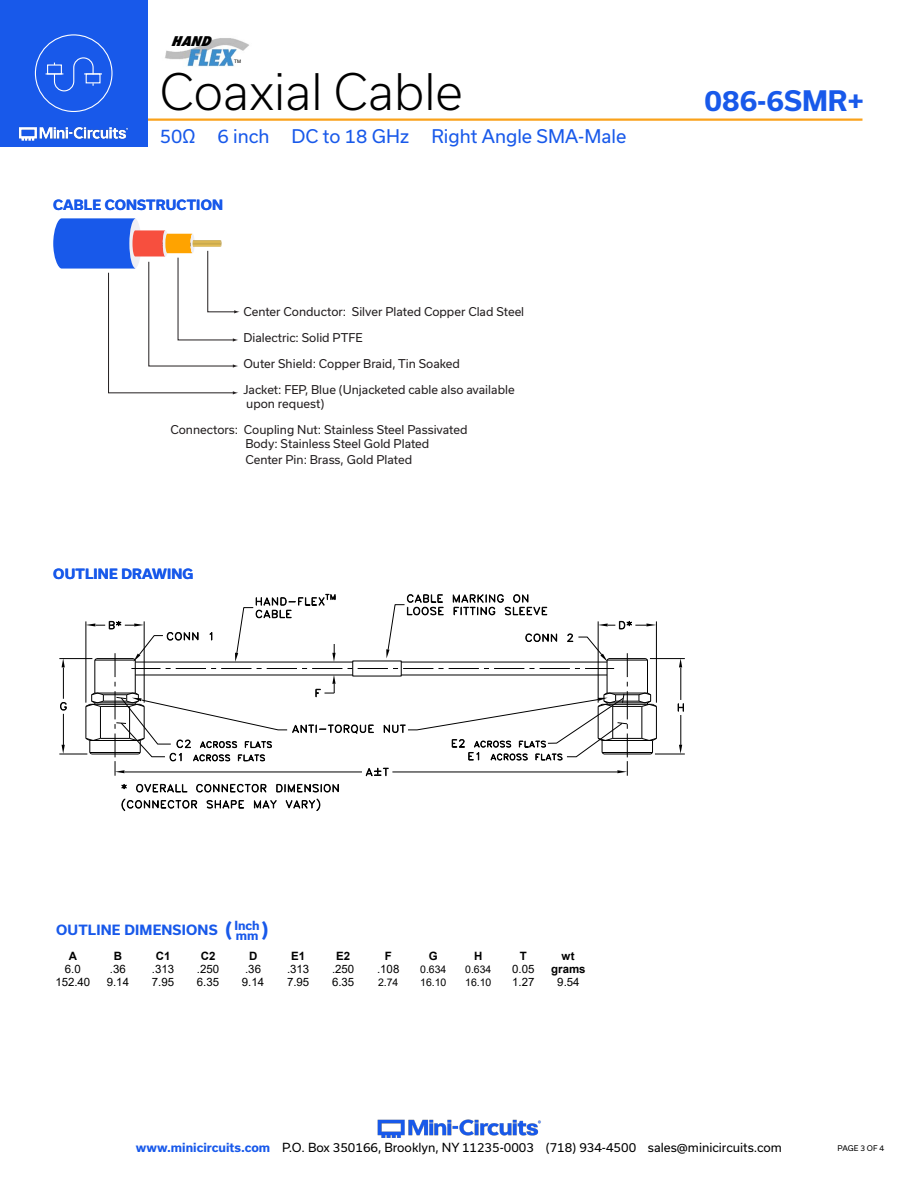
<style>
.page{position:relative;width:918px;height:1188px;background:#fff}
.page>*{position:absolute;margin:0;border:0;box-sizing:border-box;transform-origin:0 0}
.t1{font:300 48px "Usual";color:#000}
.t2{font:700 27px "Usual";color:#1859ea}
.Blue_Headers{font:700 19.5px "Usual";color:#1859ea}
.t3{font:18px "Usual";color:#1859ea}
.Blue_Headers-2{font:700 13.5px "Usual";letter-spacing:.015em;color:#1859ea}
.t4{font:italic 800 condensed 13.05px "Futura";color:#000;scale:1.21 1}
.t5{font:12px "Usual";color:#000}
.Blue_Headers-3{font:700 12px "Usual";color:#1859ea}
.t6{font:11.55px/14px "Usual";color:#231f20}
.t7{font:11.4px "Arial";color:#000}
.t8{font:700 11.4px "Arial";color:#000}
.t9{font:10.5px "Arial";letter-spacing:-.005em;color:#000}
.t10{font:7.5px "Usual";color:#000}
.t11{font:4.8px "Helvetica";color:#000}
.s1{font-weight:700;color:#1859ea}
</style>
<div class="page">
<hr style="left:917px;top:0;width:1px;height:147px;background:#1859ea">
<img style="left:377px;top:1119px;width:164px;height:19px">
<img style="left:165px;top:38px;width:84px;height:29px">
<hr style="left:110px;top:118px;width:752px;height:3px;background:#faa21b">
<div style="left:0;top:0;width:147px;height:147px;background:#1859ea"></div>
<img style="left:18px;top:126px;width:111px;height:15px">
<div style="left:35px;top:34px;width:77px;height:78px;border:1px solid #fff;border-radius:50%"></div>
<svg style="left:46px;top:57px;width:56px;height:35px"></svg>
<hr style="left:655px;top:754px;width:30px;height:1px;background:#000">
<hr style="left:650px;top:658px;width:35px;height:1px;background:#000">
<hr style="left:680px;top:715px;width:1px;height:30px;background:#000">
<hr style="left:680px;top:668px;width:1px;height:32px;background:#000">
<svg style="left:679px;top:745px;width:3px;height:9px"></svg>
<svg style="left:679px;top:658px;width:3px;height:9px"></svg>
<svg style="left:678px;top:703px;width:6px;height:9px"></svg>
<svg style="left:121px;top:784px;width:218px;height:27px"></svg>
<svg style="left:59px;top:594px;width:598px;height:183px"></svg>
<svg style="left:53px;top:218px;width:187px;height:176px"></svg>
<p class="t4" style="left:171px;top:32px;width:39px">HAND</p>
<p class="t11" style="left:234px;top:58px;width:8px">TM</p>
<h1 class="t1" style="left:160px;top:64px;width:305px">Coaxial Cable</h1>
<h3 class="t3" style="left:160px;top:126px;width:468px">50Ω 6 inch DC to 18 GHz Right Angle SMA-Male</h3>
<p class="Blue_Headers-2" style="left:53px;top:197px;width:171px">CABLE CONSTRUCTION</p>
<p class="t6" style="left:243px;top:304px;width:282px">Center Conductor: Silver Plated Copper Clad Steel</p>
<p class="t6" style="left:243px;top:330px;width:121px">Dialectric: Solid PTFE</p>
<p class="t6" style="left:243px;top:357px;width:218px">Outer Shield: Copper Braid, Tin Soaked</p>
<p class="t6" style="left:243px;top:383px;width:273px">Jacket: FEP, Blue (Unjacketed cable also available upon request)</p>
<p class="t6" style="left:245px;top:423px;width:224px;text-indent:-75px">Connectors: Coupling Nut: Stainless Steel Passivated<br>Body: Stainless Steel Gold Plated</p>
<p class="t6" style="left:245px;top:452px;width:168px">Center Pin: Brass, Gold Plated</p>
<p class="Blue_Headers-2" style="left:53px;top:566px;width:142px">OUTLINE DRAWING</p>
<h2 class="t2" style="left:705px;top:85px;width:161px">086-6SMR+</h2>
<p class="Blue_Headers-2" style="left:56px;top:922px;width:163px">OUTLINE DIMENSIONS</p>
<p class="Blue_Headers" style="left:225px;top:919px;width:9px">(</p>
<p class="Blue_Headers-3" style="left:234px;top:918px;width:27px">Inch</p>
<p class="Blue_Headers" style="left:261px;top:919px;width:9px">)</p>
<p class="Blue_Headers-3" style="left:236px;top:929px;width:24px">mm</p>
<p class="t8" style="left:69px;top:948px;width:10px">A</p>
<p class="t8" style="left:114px;top:948px;width:10px">B</p>
<p class="t8" style="left:156px;top:948px;width:16px">C1</p>
<p class="t8" style="left:201px;top:948px;width:16px">C2</p>
<p class="t8" style="left:249px;top:948px;width:10px">D</p>
<p class="t8" style="left:291px;top:948px;width:15px">E1</p>
<p class="t8" style="left:336px;top:948px;width:15px">E2</p>
<p class="t8" style="left:385px;top:948px;width:9px">F</p>
<p class="t8" style="left:429px;top:948px;width:10px">G</p>
<p class="t8" style="left:474px;top:948px;width:10px">H</p>
<p class="t8" style="left:520px;top:948px;width:9px">T</p>
<p class="t8" style="left:562px;top:948px;width:14px">wt</p>
<p class="t7" style="left:65px;top:961px;width:17px">6.0</p>
<p class="t7" style="left:110px;top:961px;width:17px">.36</p>
<p class="t7" style="left:152px;top:961px;width:24px">.313</p>
<p class="t7" style="left:197px;top:961px;width:24px">.250</p>
<p class="t7" style="left:245px;top:961px;width:17px">.36</p>
<p class="t7" style="left:287px;top:961px;width:24px">.313</p>
<p class="t7" style="left:332px;top:961px;width:24px">.250</p>
<p class="t7" style="left:377px;top:961px;width:24px">.108</p>
<p class="t9" style="left:420px;top:962px;width:28px">0.634</p>
<p class="t9" style="left:465px;top:962px;width:28px">0.634</p>
<p class="t7" style="left:512px;top:961px;width:24px">0.05</p>
<p class="t8" style="left:551px;top:961px;width:36px">grams</p>
<p class="t7" style="left:55px;top:975px;width:36px">152.40</p>
<p class="t7" style="left:107px;top:975px;width:24px">9.14</p>
<p class="t7" style="left:152px;top:975px;width:24px">7.95</p>
<p class="t7" style="left:197px;top:975px;width:24px">6.35</p>
<p class="t7" style="left:242px;top:975px;width:24px">9.14</p>
<p class="t7" style="left:287px;top:975px;width:24px">7.95</p>
<p class="t7" style="left:332px;top:975px;width:24px">6.35</p>
<p class="t9" style="left:378px;top:975px;width:22px">2.74</p>
<p class="t9" style="left:420px;top:975px;width:28px">16.10</p>
<p class="t9" style="left:465px;top:975px;width:28px">16.10</p>
<p class="t7" style="left:512px;top:975px;width:24px">1.27</p>
<p class="t7" style="left:557px;top:975px;width:24px">9.54</p>
<p class="t5" style="left:136px;top:1141px;width:648px"><span class="s1">www.minicircuits.com</span> P.O. Box 350166, Brooklyn, NY 11235-0003 (718) 934-4500 sales@minicircuits.com</p>
<p class="t10" style="left:838px;top:1144px;width:48px">PAGE 3 OF 4</p>
</div>
